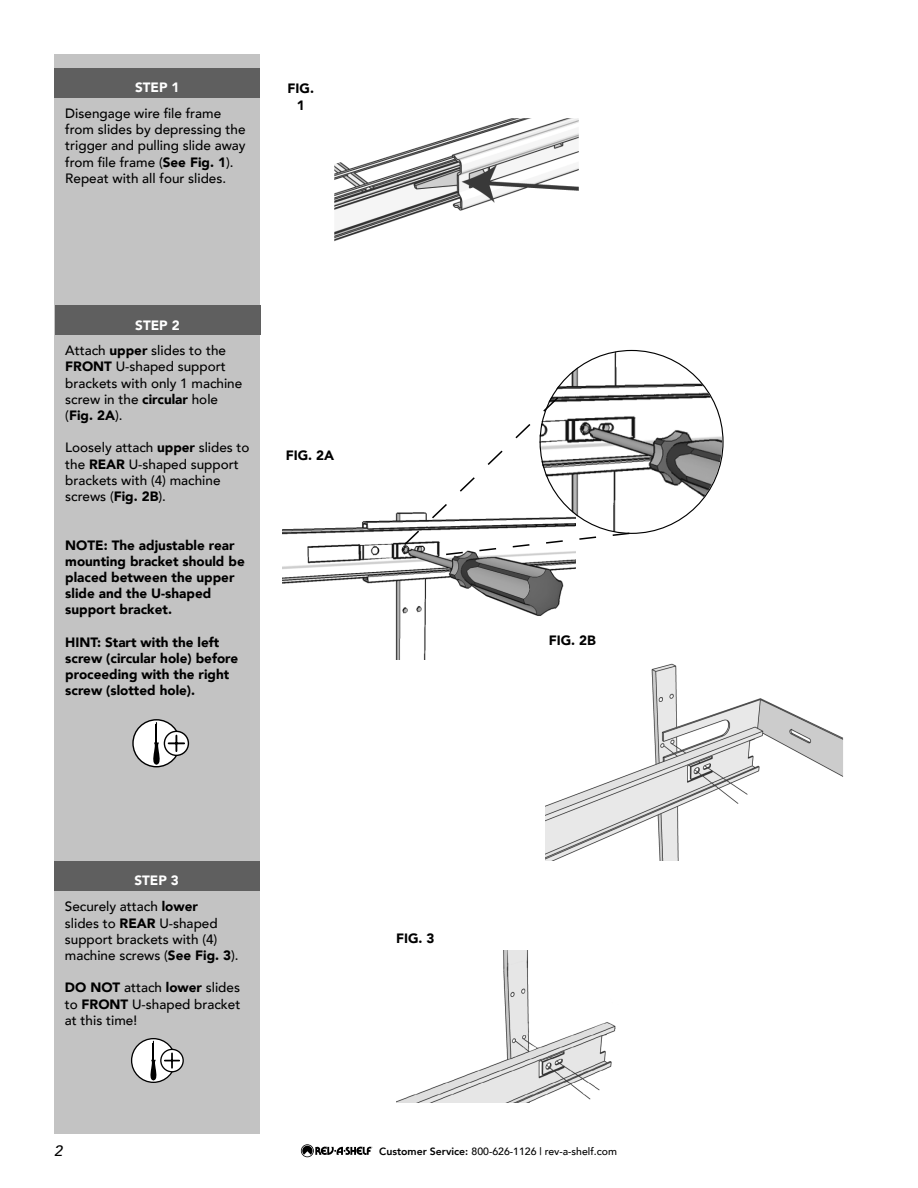
<style>
.page{position:relative;width:918px;height:1188px;background:#fff}
.page>*{position:absolute;margin:0;border:0;box-sizing:border-box;transform-origin:0 0}
.t1{font:italic 500 15px "Avenir";color:#000}
.t2{font:500 13.5px/16.2px "Avenir";color:#000}
.t3{font:900 13.5px/16.2px "Avenir";color:#000}
.t4{font:900 13.5px "Avenir";color:#fff}
.t5{font:500 10.5px "Avenir";color:#000}
.s1{font-weight:900}
.s2{font-weight:800}
</style>
<div class="page">
<svg style="left:301px;top:1144px;width:71px;height:13px"></svg>
<img style="left:335px;top:119px;width:243px;height:122px">
<svg style="left:335px;top:119px;width:153px;height:46px"></svg>
<div style="left:54px;top:54px;width:206px;height:1080px;background:#c3c3c3"></div>
<div style="left:55px;top:68px;width:205px;height:30px;background:#5f5f5f"></div>
<div style="left:55px;top:306px;width:205px;height:29px;background:#5f5f5f"></div>
<div style="left:54px;top:861px;width:205px;height:30px;background:#5f5f5f"></div>
<div style="left:133px;top:720px;width:47px;height:47px;background:#fff;border-radius:50%"></div>
<div style="left:132px;top:719px;width:49px;height:48px;border:1px solid #000;border-radius:50%"></div>
<svg style="left:153px;top:722px;width:7px;height:43px"></svg>
<svg style="left:164px;top:731px;width:24px;height:24px"></svg>
<div style="left:164px;top:731px;width:25px;height:25px;border:1px solid #000;border-radius:50%"></div>
<svg style="left:169px;top:736px;width:15px;height:15px"></svg>
<div style="left:132px;top:1039px;width:43px;height:43px;background:#fff;border-radius:50%"></div>
<div style="left:131px;top:1038px;width:45px;height:45px;border:1px solid #000;border-radius:50%"></div>
<svg style="left:150px;top:1041px;width:7px;height:39px"></svg>
<svg style="left:161px;top:1049px;width:22px;height:23px"></svg>
<div style="left:160px;top:1049px;width:24px;height:23px;border:1px solid #000;border-radius:50%"></div>
<svg style="left:165px;top:1053px;width:14px;height:15px"></svg>
<img style="left:282px;top:512px;width:294px;height:148px">
<img style="left:545px;top:634px;width:299px;height:226px">
<img style="left:397px;top:950px;width:219px;height:152px">
<div style="left:549px;top:632px;width:76px;height:16px;background:#fff"></div>
<svg style="left:403px;top:350px;width:319px;height:206px"></svg>
<p class="t4" style="left:135px;top:76px;width:46px">STEP 1</p>
<p class="t2" style="left:65px;top:104px;width:182px">Disengage wire file frame from slides by depressing the trigger and pulling slide away from file frame (<span class="s1">See Fig. 1</span>).</p>
<p class="t2" style="left:65px;top:169px;width:162px">Repeat with all four slides.</p>
<p class="t3" style="left:288px;top:80px;width:28px">FIG.</p>
<p class="t3" style="left:297px;top:97px;width:9px">1</p>
<p class="t4" style="left:135px;top:313px;width:46px">STEP 2</p>
<p class="t2" style="left:65px;top:342px;width:179px">Attach <span class="s1">upper</span> slides to the<br><span class="s1">FRONT</span> U-shaped support brackets with only 1 machine screw in the <span class="s1">circular</span> hole (<span class="s1">Fig. 2A</span>).</p>
<p class="t2" style="left:65px;top:439px;width:186px">Loosely attach <span class="s1">upper</span> slides to the <span class="s1">REAR</span> U-shaped support brackets with (4) machine screws (<span class="s1">Fig. 2B</span>).</p>
<p class="t3" style="left:65px;top:536px;width:181px">NOTE: The adjustable rear mounting bracket should be placed between the upper slide and the U-shaped support bracket.</p>
<p class="t3" style="left:65px;top:634px;width:174px">HINT: Start with the left screw (circular hole) before proceeding with the right screw (slotted hole).</p>
<p class="t3" style="left:286px;top:447px;width:50px">FIG. 2A</p>
<p class="t4" style="left:134px;top:869px;width:46px">STEP 3</p>
<p class="t2" style="left:65px;top:898px;width:175px">Securely attach <span class="s1">lower<br></span>slides to <span class="s1">REAR</span> U-shaped support brackets with (4) machine screws (<span class="s1">See Fig. 3</span>).</p>
<p class="t2" style="left:65px;top:979px;width:177px;text-align:justify"><span class="s1">DO NOT</span> attach <span class="s1">lower</span> slides to <span class="s1">FRONT</span> U-shaped bracket at this time!</p>
<p class="t3" style="left:396px;top:930px;width:40px">FIG. 3</p>
<p class="t3" style="left:549px;top:632px;width:49px">FIG. 2B</p>
<p class="t1" style="left:54px;top:1142px;width:10px">2</p>
<p class="t5" style="left:379px;top:1142px;width:239px"><span class="s2">Customer Service:</span> 800-626-1126 | rev-a-shelf.com</p>
</div>
